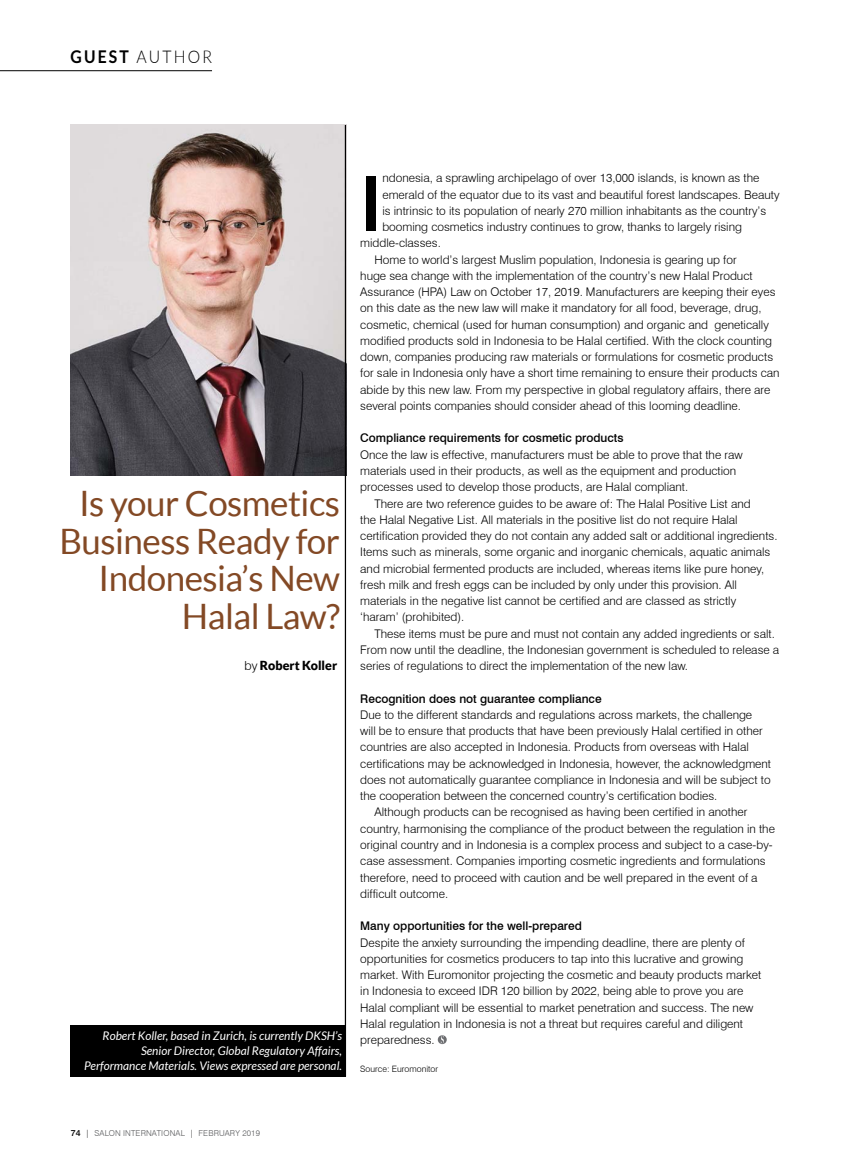
<style>
.page{position:relative;width:851px;height:1170px;background:#fff}
.page>*{position:absolute;margin:0;border:0;box-sizing:border-box;transform-origin:0 0}
.t1{font:500 75.5px "Swiss 721 BT";color:#000}
.t2{font:35px/37.5px "Lato";letter-spacing:-.015em;color:#834925;text-align:right}
.t3{font:300 17.5px "Lato";letter-spacing:.14em;color:#000;scale:.9 1}
.t4{font:900 12.5px "Lato";color:#000}
.t5{font:300 11.88px/16.2px "Swiss 721 BT";color:#000}
.t6{font:italic 11.88px/15px "Lato";color:#fff;text-align:right}
.t7{font:500 11.88px "Swiss 721 BT";color:#000}
.t8{font:300 8.75px "Swiss 721 BT";color:#000}
.t9{font:300 8.12px "Swiss 721 BT";letter-spacing:.02em;color:#58595b}
.s1{font-weight:700}
.s2{font-family:"Swiss 721 BT";font-weight:300}
.s3{font-weight:500;font-size:8.75px;color:#000}
.s4{color:#000}
</style>
<div class="page">
<hr style="left:0;top:70px;width:212px;height:1px;background:#000">
<img style="left:71px;top:125px;width:274px;height:350px">
<hr style="left:345px;top:125px;width:1px;height:951px;background:#000">
<svg style="left:437px;top:1035px;width:9px;height:9px"></svg>
<div style="left:71px;top:1025px;width:275px;height:51px;background:#000"></div>
<h3 class="t3" style="left:70px;top:45px;width:159px"><span class="s1">GUEST</span> AUTHOR</h3>
<h2 class="t2" style="left:59px;top:484px;width:282px">Is your Cosmetics<br>Business Ready for<br>Indonesia’s New<br>Halal Law?</h2>
<p class="t4" style="left:244px;top:657px;width:94px"><span class="s2">by</span> Robert Koller</p>
<p class="t6" style="left:84px;top:1028px;width:259px">Robert Koller, based in Zurich, is currently DKSH’s<br>Senior Director, Global Regulatory Affairs,<br>Performance Materials. Views expressed are personal.</p>
<h1 class="t1" style="left:360px;top:158px;width:23px">I</h1>
<p class="t5" style="left:382px;top:170px;width:378px">ndonesia, a sprawling archipelago of over 13,000 islands, is known as the</p>
<p class="t5" style="left:382px;top:186px;width:398px">emerald of the equator due to its vast and beautiful forest landscapes. Beauty</p>
<p class="t5" style="left:382px;top:202px;width:385px">is intrinsic to its population of nearly 270 million inhabitants as the country’s</p>
<p class="t5" style="left:382px;top:219px;width:361px">booming cosmetics industry continues to grow, thanks to largely rising</p>
<p class="t5" style="left:360px;top:235px;width:82px">middle-classes.</p>
<p class="t5" style="left:374px;top:251px;width:363px">Home to world’s largest Muslim population, Indonesia is gearing up for</p>
<p class="t5" style="left:360px;top:267px;width:394px">huge sea change with the implementation of the country’s new Halal Product</p>
<p class="t5" style="left:360px;top:284px;width:417px">Assurance (HPA) Law on October 17, 2019. Manufacturers are keeping their eyes</p>
<p class="t5" style="left:360px;top:300px;width:403px">on this date as the new law will make it mandatory for all food, beverage, drug,</p>
<p class="t5" style="left:360px;top:316px;width:410px">cosmetic, chemical (used for human consumption) and organic and genetically</p>
<p class="t5" style="left:360px;top:332px;width:413px">modified products sold in Indonesia to be Halal certified. With the clock counting</p>
<p class="t5" style="left:360px;top:349px;width:414px">down, companies producing raw materials or formulations for cosmetic products</p>
<p class="t5" style="left:360px;top:365px;width:421px">for sale in Indonesia only have a short time remaining to ensure their products can</p>
<p class="t5" style="left:360px;top:381px;width:411px">abide by this new law. From my perspective in global regulatory affairs, there are</p>
<p class="t5" style="left:360px;top:397px;width:382px">several points companies should consider ahead of this looming deadline.</p>
<p class="t7" style="left:360px;top:431px;width:265px">Compliance requirements for cosmetic products</p>
<p class="t5" style="left:360px;top:446px;width:384px">Once the law is effective, manufacturers must be able to prove that the raw materials used in their products, as well as the equipment and production processes used to develop those products, are Halal compliant.</p>
<p class="t5" style="left:360px;top:495px;width:418px;text-indent:14px">There are two reference guides to be aware of: The Halal Positive List and<br>the Halal Negative List. All materials in the positive list do not require Halal certification provided they do not contain any added salt or additional ingredients.<br>Items such as minerals, some organic and inorganic chemicals, aquatic animals and microbial fermented products are included, whereas items like pure honey, fresh milk and fresh eggs can be included by only under this provision. All materials in the negative list cannot be certified and are classed as strictly ‘haram’ (prohibited).</p>
<p class="t5" style="left:360px;top:625px;width:420px;text-indent:14px">These items must be pure and must not contain any added ingredients or salt.<br>From now until the deadline, the Indonesian government is scheduled to release a series of regulations to direct the implementation of the new law.</p>
<p class="t7" style="left:360px;top:691px;width:243px">Recognition does not guarantee compliance</p>
<p class="t5" style="left:360px;top:706px;width:393px">Due to the different standards and regulations across markets, the challenge</p>
<p class="t5" style="left:360px;top:722px;width:404px">will be to ensure that products that have been previously Halal certified in other</p>
<p class="t5" style="left:360px;top:739px;width:390px">countries are also accepted in Indonesia. Products from overseas with Halal</p>
<p class="t5" style="left:360px;top:755px;width:412px">certifications may be acknowledged in Indonesia, however, the acknowledgment</p>
<p class="t5" style="left:360px;top:771px;width:412px">does not automatically guarantee compliance in Indonesia and will be subject to</p>
<p class="t5" style="left:360px;top:787px;width:358px">the cooperation between the concerned country’s certification bodies.</p>
<p class="t5" style="left:374px;top:804px;width:374px">Although products can be recognised as having been certified in another</p>
<p class="t5" style="left:360px;top:820px;width:416px">country, harmonising the compliance of the product between the regulation in the</p>
<p class="t5" style="left:360px;top:836px;width:414px">original country and in Indonesia is a complex process and subject to a case-by-</p>
<p class="t5" style="left:360px;top:852px;width:407px">case assessment. Companies importing cosmetic ingredients and formulations</p>
<p class="t5" style="left:360px;top:869px;width:399px">therefore, need to proceed with caution and be well prepared in the event of a</p>
<p class="t5" style="left:360px;top:885px;width:89px">difficult outcome.</p>
<p class="t7" style="left:360px;top:918px;width:223px">Many opportunities for the well-prepared</p>
<p class="t5" style="left:360px;top:934px;width:402px">Despite the anxiety surrounding the impending deadline, there are plenty of opportunities for cosmetics producers to tap into this lucrative and growing market. With Euromonitor projecting the cosmetic and beauty products market in Indonesia to exceed IDR 120 billion by 2022, being able to prove you are Halal compliant will be essential to market penetration and success. The new Halal regulation in Indonesia is not a threat but requires careful and diligent preparedness.</p>
<p class="t8" style="left:360px;top:1063px;width:79px">Source: Euromonitor</p>
<p class="t9" style="left:71px;top:1127px;width:191px"><span class="s3">74</span> <span class="s4">|</span> SALON INTERNATIONAL <span class="s4">|</span> FEBRUARY 2019</p>
</div>
